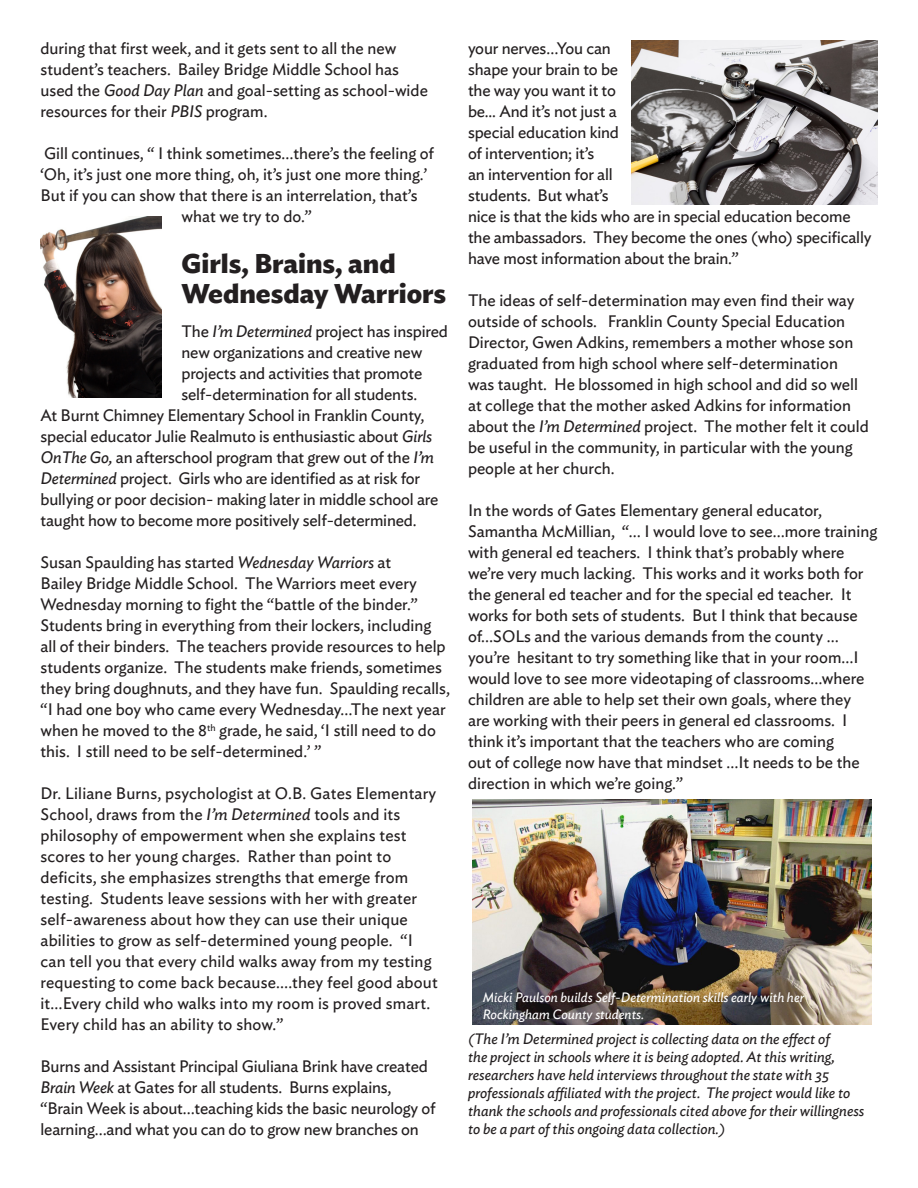
<style>
.page{position:relative;width:918px;height:1188px;background:#fff}
.page>*{position:absolute;margin:0;border:0;box-sizing:border-box;transform-origin:0 0}
.t1{font:700 27px/30px "Ideal Sans";color:#231f20}
.t2{font:16.5px/21px "Ideal Sans";color:#231f20}
.t3{font:italic 15px/18px "Ideal Sans";color:#231f20}
.t4{font:italic 13.5px/16.2px "Ideal Sans";color:#fff}
.s1{font-style:italic}
</style>
<div class="page">
<img style="left:40px;top:217px;width:121px;height:181px">
<img style="left:632px;top:40px;width:246px;height:164px">
<img style="left:472px;top:800px;width:400px;height:224px">
<p class="t2" style="left:40px;top:36px;width:389px">during that first week, and it gets sent to all the new student’s teachers. Bailey Bridge Middle School has used the <span class="s1">Good Day Plan</span> and goal-setting as school-wide resources for their <span class="s1">PBIS</span> program.</p>
<p class="t2" style="left:44px;top:141px;width:391px">Gill continues, “ I think sometimes…there’s the feeling of</p>
<p class="t2" style="left:40px;top:162px;width:388px">‘Oh, it’s just one more thing, oh, it’s just one more thing.’</p>
<p class="t2" style="left:40px;top:183px;width:379px">But if you can show that there is an interrelation, that’s</p>
<p class="t2" style="left:181px;top:204px;width:132px">what we try to do.”</p>
<p class="t1" style="left:181px;top:246px;width:266px">Girls, Brains, and<br>Wednesday Warriors</p>
<p class="t2" style="left:181px;top:320px;width:268px">The <span class="s1">I’m Determined</span> project has inspired</p>
<p class="t2" style="left:181px;top:341px;width:242px">new organizations and creative new</p>
<p class="t2" style="left:181px;top:362px;width:243px">projects and activities that promote</p>
<p class="t2" style="left:181px;top:383px;width:237px">self-determination for all students.</p>
<p class="t2" style="left:40px;top:404px;width:385px">At Burnt Chimney Elementary School in Franklin County,</p>
<p class="t2" style="left:40px;top:425px;width:393px">special educator Julie Realmuto is enthusiastic about <span class="s1">Girls</span></p>
<p class="t2" style="left:40px;top:446px;width:395px"><span class="s1">OnThe Go,</span> an afterschool program that grew out of the <span class="s1">I’m</span></p>
<p class="t2" style="left:40px;top:467px;width:381px"><span class="s1">Determined</span> project. Girls who are identified as at risk for</p>
<p class="t2" style="left:40px;top:488px;width:399px">bullying or poor decision- making later in middle school are</p>
<p class="t2" style="left:40px;top:509px;width:378px">taught how to become more positively self-determined.</p>
<p class="t2" style="left:40px;top:551px;width:411px">Susan Spaulding has started <span class="s1">Wednesday Warriors</span> at<br>Bailey Bridge Middle School. The Warriors meet every Wednesday morning to fight the “battle of the binder.” Students bring in everything from their lockers, including all of their binders. The teachers provide resources to help students organize. The students make friends, sometimes they bring doughnuts, and they have fun. Spaulding recalls, “I had one boy who came every Wednesday…The next year when he moved to the 8<sup>th</sup> grade, he said, ‘I still need to do this. I still need to be self-determined.’ ”</p>
<p class="t2" style="left:40px;top:782px;width:399px">Dr. Liliane Burns, psychologist at O.B. Gates Elementary School, draws from the <span class="s1">I’m Determined</span> tools and its philosophy of empowerment when she explains test scores to her young charges. Rather than point to deficits, she emphasizes strengths that emerge from testing. Students leave sessions with her with greater self-awareness about how they can use their unique abilities to grow as self-determined young people. “I can tell you that every child walks away from my testing requesting to come back because….they feel good about it…Every child who walks into my room is proved smart.<br>Every child has an ability to show.”</p>
<p class="t2" style="left:40px;top:1055px;width:397px">Burns and Assistant Principal Giuliana Brink have created <span class="s1">Brain Week</span> at Gates for all students. Burns explains, “Brain Week is about…teaching kids the basic neurology of learning…and what you can do to grow new branches on</p>
<p class="t2" style="left:468px;top:36px;width:405px">your nerves…You can<br>shape your brain to be<br>the way you want it to<br>be... And it’s not just a<br>special education kind<br>of intervention; it’s<br>an intervention for all<br>students. But what’s<br>nice is that the kids who are in special education become the ambassadors. They become the ones (who) specifically have most information about the brain.”</p>
<p class="t2" style="left:468px;top:288px;width:402px">The ideas of self-determination may even find their way outside of schools. Franklin County Special Education Director, Gwen Adkins, remembers a mother whose son graduated from high school where self-determination<br>was taught. He blossomed in high school and did so well at college that the mother asked Adkins for information about the <span class="s1">I’m Determined</span> project. The mother felt it could be useful in the community, in particular with the young people at her church.</p>
<p class="t2" style="left:468px;top:498px;width:411px">In the words of Gates Elementary general educator, Samantha McMillian, “… I would love to see…more training with general ed teachers. I think that’s probably where we’re very much lacking. This works and it works both for the general ed teacher and for the special ed teacher. It works for both sets of students. But I think that because of…SOLs and the various demands from the county … you’re hesitant to try something like that in your room…I would love to see more videotaping of classrooms…where children are able to help set their own goals, where they<br>are working with their peers in general ed classrooms. I think it’s important that the teachers who are coming<br>out of college now have that mindset …It needs to be the direction in which we’re going.”</p>
<p class="t4" style="left:483px;top:988px;width:323px">Micki Paulson builds Self-Determination skills early with her<br>Rockingham County students.</p>
<p class="t3" style="left:468px;top:1028px;width:398px">(The I’m Determined project is collecting data on the effect of<br>the project in schools where it is being adopted. At this writing, researchers have held interviews throughout the state with 35 professionals affiliated with the project. The project would like to thank the schools and professionals cited above for their willingness to be a part of this ongoing data collection.)</p>
</div>
